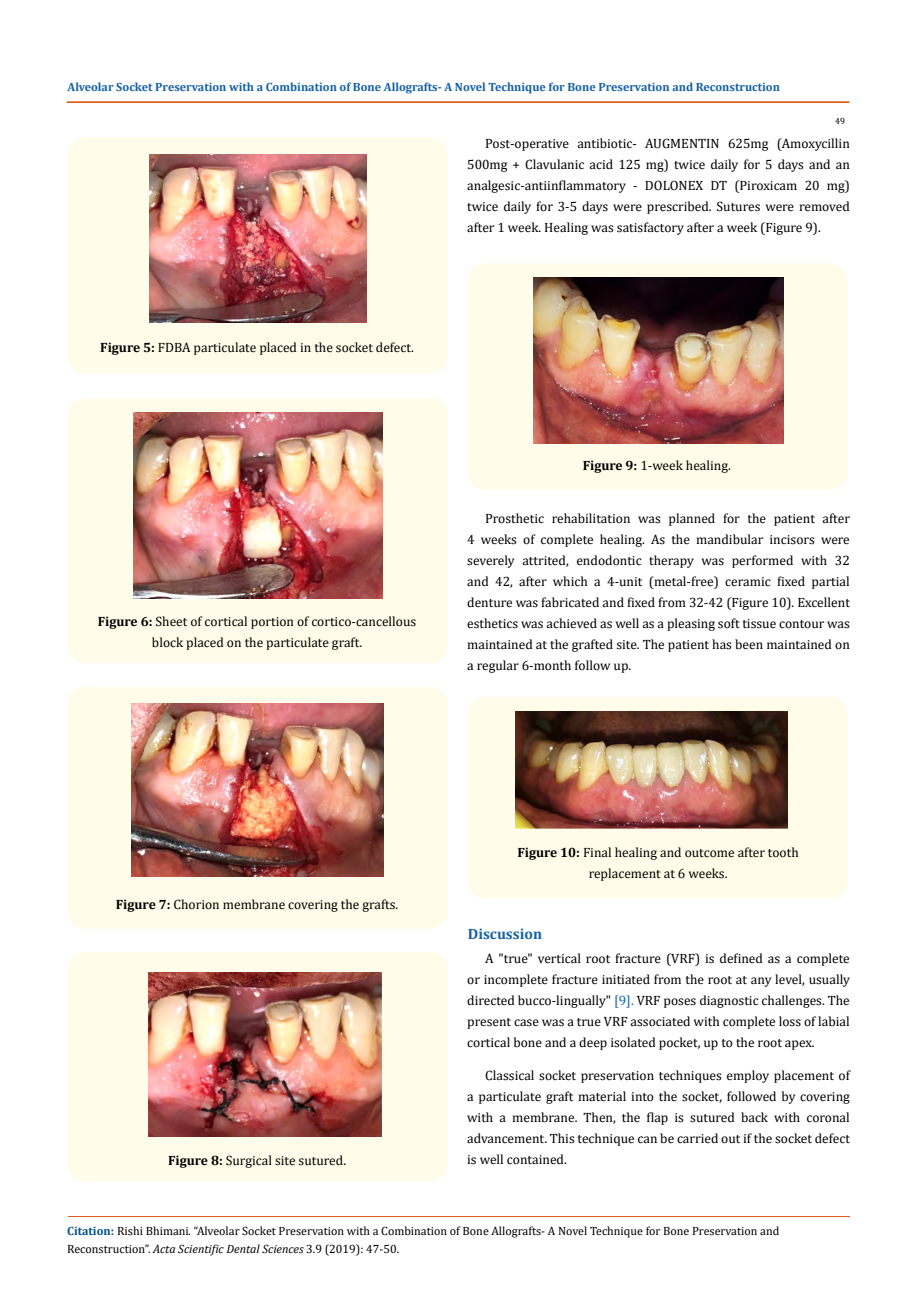
<style>
.page{position:relative;width:917px;height:1314px;background:#fff}
.page>*{position:absolute;margin:0;border:0;box-sizing:border-box;transform-origin:0 0}
.t1{font:700 15px "Cambria";color:#1560a6}
.t2{font:13.5px/21px "Cambria";color:#000;text-align:justify}
.t3{font:12px/18px "Cambria";color:#000}
.t4{font:700 12px "Cambria";color:#1560a6}
.t5{font:9px "Cambria";color:#000}
.s1{font-weight:700}
.s2{color:#1560a6}
.s3{font-weight:700;color:#035089}
.s4{font-style:italic}
</style>
<div class="page">
<div style="left:67px;top:137px;width:381px;height:237px;background:#fffde9;border-radius:18px"></div>
<img style="left:149px;top:155px;width:217px;height:167px">
<div style="left:67px;top:398px;width:381px;height:265px;background:#fffde9;border-radius:18px"></div>
<img style="left:133px;top:412px;width:249px;height:187px">
<div style="left:67px;top:687px;width:381px;height:242px;background:#fffde9;border-radius:18px"></div>
<img style="left:132px;top:704px;width:251px;height:172px">
<div style="left:67px;top:952px;width:381px;height:230px;background:#fffde9;border-radius:18px"></div>
<img style="left:148px;top:973px;width:233px;height:163px">
<div style="left:467px;top:263px;width:380px;height:227px;background:#fffde9;border-radius:18px"></div>
<img style="left:533px;top:277px;width:250px;height:167px">
<div style="left:467px;top:697px;width:380px;height:201px;background:#fffde9;border-radius:18px"></div>
<img style="left:515px;top:712px;width:272px;height:116px">
<hr style="left:68px;top:1217px;width:781px;height:1px;background:#e05d1a">
<div style="left:67px;top:102px;width:782px;height:1px;border:1px solid #e05d1a"></div>
<p class="t4" style="left:67px;top:79px;width:714px">Alveolar Socket Preservation with a Combination of Bone Allografts- A Novel Technique for Bone Preservation and Reconstruction</p>
<p class="t5" style="left:835px;top:115px;width:11px">49</p>
<p class="t2" style="left:100px;top:337px;width:315px"><span class="s1">Figure 5:</span> FDBA particulate placed in the socket defect.</p>
<p class="t2" style="left:98px;top:611px;width:320px;text-align:center"><span class="s1">Figure 6:</span> Sheet of cortical portion of cortico-cancellous block placed on the particulate graft.</p>
<p class="t2" style="left:467px;top:133px;width:384px;text-indent:18px">Post-operative antibiotic- AUGMENTIN 625mg (Amoxycillin 500mg + Clavulanic acid 125 mg) twice daily for 5 days and an analgesic-antiinflammatory - DOLONEX DT (Piroxicam 20 mg) twice daily for 3-5 days were prescribed. Sutures were removed after 1 week. Healing was satisfactory after a week (Figure 9).</p>
<p class="t2" style="left:582px;top:455px;width:150px"><span class="s1">Figure 9:</span> 1-week healing.</p>
<p class="t2" style="left:467px;top:507px;width:384px;text-indent:18px">Prosthetic rehabilitation was planned for the patient after 4 weeks of complete healing. As the mandibular incisors were severely attrited, endodontic therapy was performed with 32 and 42, after which a 4-unit (metal-free) ceramic fixed partial denture was fabricated and fixed from 32-42 (Figure 10). Excellent esthetics was achieved as well as a pleasing soft tissue contour was maintained at the grafted site. The patient has been maintained on a regular 6-month follow up.</p>
<p class="t2" style="left:116px;top:893px;width:284px"><span class="s1">Figure 7:</span> Chorion membrane covering the grafts.</p>
<p class="t2" style="left:168px;top:1149px;width:180px"><span class="s1">Figure 8:</span> Surgical site sutured.</p>
<p class="t2" style="left:517px;top:842px;width:283px;text-align:center"><span class="s1">Figure 10:</span> Final healing and outcome after tooth replacement at 6 weeks.</p>
<p class="t1" style="left:468px;top:923px;width:76px">Discussion</p>
<p class="t2" style="left:467px;top:948px;width:384px;text-indent:18px">A "true" vertical root fracture (VRF) is defined as a complete or incomplete fracture initiated from the root at any level, usually directed bucco-lingually" <span class="s2">[9].</span> VRF poses diagnostic challenges. The present case was a true VRF associated with complete loss of labial cortical bone and a deep isolated pocket, up to the root apex.</p>
<p class="t2" style="left:467px;top:1065px;width:384px;text-indent:18px">Classical socket preservation techniques employ placement of a particulate graft material into the socket, followed by covering with a membrane. Then, the flap is sutured back with coronal advancement. This technique can be carried out if the socket defect is well contained.</p>
<p class="t3" style="left:67px;top:1222px;width:713px"><span class="s3">Citation:</span> Rishi Bhimani<span class="s4">.</span> “Alveolar Socket Preservation with a Combination of Bone Allografts- A Novel Technique for Bone Preservation and<br>Reconstruction”. <span class="s4">Acta Scientific Dental Sciences</span> 3.9 (2019): 47-50.</p>
</div>
